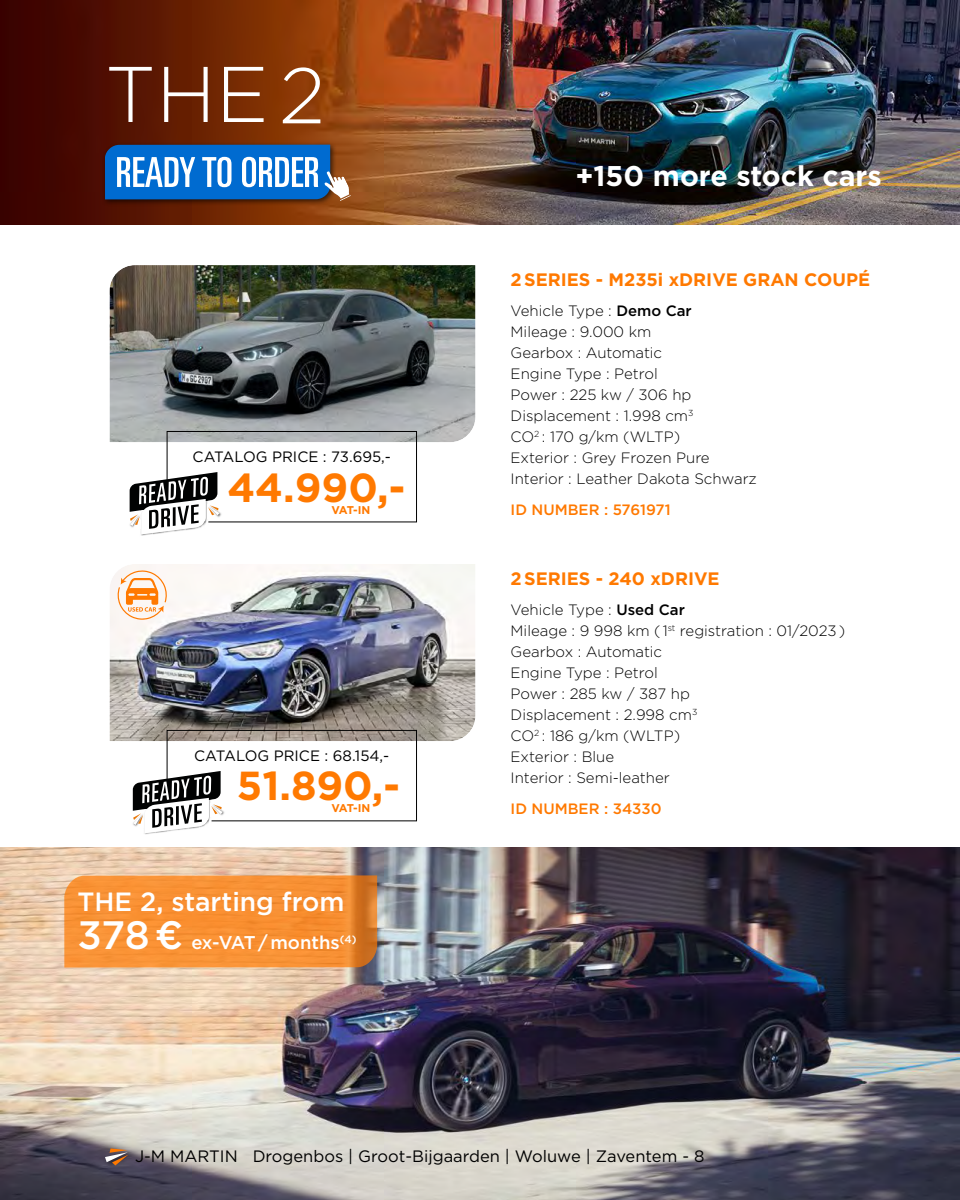
<style>
.page{position:relative;width:960px;height:1200px;background:#fff}
.page>*{position:absolute;margin:0;border:0;box-sizing:border-box;transform-origin:0 0}
.t1{font:300 78.75px "Gotham";color:#fff}
.t2{font:700 40.5px "Gotham";color:#ff7900}
.t3{font:700 28.5px "Gotham";color:#fff}
.t4{font:500 26.4px "Gotham";color:#fff}
.t5{font:500 18.45px "Gotham";color:#fff}
.t6{font:700 18px "Gotham";color:#ff7900}
.t7{font:16.5px "Gotham";color:#000}
.t8{font:300 15px/21px "Gotham";color:#000}
.t9{font:15px "Gotham";color:#000}
.t10{font:500 15px "Gotham";color:#ff7900}
.t11{font:700 11.25px "Gotham";letter-spacing:-.09em;color:#ff7900}
.s1{font-size:39.6px}
.s2{font-weight:500}
</style>
<div class="page">
<img style="left:0;top:0;width:960px;height:225px">
<img style="left:109px;top:564px;width:367px;height:184px">
<div style="left:167px;top:730px;width:250px;height:91px;border:1px solid #000"></div>
<svg style="left:133px;top:770px;width:92px;height:65px"></svg>
<img style="left:0;top:848px;width:960px;height:352px">
<div style="left:103px;top:1150px;width:31px;height:19px;background:#000;opacity:.6"></div>
<svg style="left:105px;top:1148px;width:23px;height:17px"></svg>
<svg style="left:64px;top:875px;width:313px;height:93px;background:#f48f34"></svg>
<svg style="left:117px;top:570px;width:50px;height:50px"></svg>
<div style="left:102px;top:142px;width:235px;height:64px;background:#000;opacity:.6"></div>
<svg style="left:105px;top:145px;width:246px;height:56px"></svg>
<img style="left:109px;top:265px;width:367px;height:184px">
<div style="left:167px;top:431px;width:250px;height:91px;border:1px solid #000"></div>
<svg style="left:130px;top:471px;width:89px;height:65px"></svg>
<h1 class="t1" style="left:105px;top:44px;width:222px">THE 2</h1>
<p class="t9" style="left:193px;top:447px;width:200px">CATALOG PRICE : 73.695,-</p>
<h2 class="t2" style="left:227px;top:460px;width:179px">44.990,-</h2>
<p class="t11" style="left:332px;top:502px;width:40px">VAT-IN</p>
<p class="t9" style="left:194px;top:746px;width:197px">CATALOG PRICE : 68.154,-</p>
<h2 class="t2" style="left:237px;top:759px;width:165px">51.890,-</h2>
<p class="t11" style="left:332px;top:801px;width:40px">VAT-IN</p>
<h3 class="t4" style="left:77px;top:884px;width:269px">THE 2, starting from</h3>
<p class="t5" style="left:77px;top:930px;width:281px"><span class="s1">378 €</span> ex-VAT / months<sup>(4)</sup></p>
<h3 class="t3" style="left:575px;top:157px;width:308px">+150 more stock cars</h3>
<p class="t6" style="left:511px;top:268px;width:361px">2 SERIES - M235i xDRIVE GRAN COUPÉ</p>
<p class="t8" style="left:511px;top:300px;width:248px">Vehicle Type : <span class="s2">Demo Car<br></span>Mileage : 9.000 km<br>Gearbox : Automatic<br>Engine Type : Petrol<br>Power : 225 kw / 306 hp<br>Displacement : 1.998 cm<sup>3<br></sup>CO<sup>2</sup> : 170 g/km (WLTP)<br>Exterior : Grey Frozen Pure<br>Interior : Leather Dakota Schwarz</p>
<p class="t10" style="left:511px;top:500px;width:162px">ID NUMBER : 5761971</p>
<p class="t6" style="left:511px;top:567px;width:211px">2 SERIES - 240 xDRIVE</p>
<p class="t8" style="left:511px;top:599px;width:336px">Vehicle Type : <span class="s2">Used Car<br></span>Mileage : 9 998 km ( 1<sup>st</sup> registration : 01/2023 )<br>Gearbox : Automatic<br>Engine Type : Petrol<br>Power : 285 kw / 387 hp<br>Displacement : 2.998 cm<sup>3<br></sup>CO<sup>2</sup> : 186 g/km (WLTP)<br>Exterior : Blue<br>Interior : Semi-leather</p>
<p class="t10" style="left:511px;top:799px;width:153px">ID NUMBER : 34330</p>
<p class="t7" style="left:135px;top:1145px;width:571px">J-M MARTIN Drogenbos | Groot-Bijgaarden | Woluwe | Zaventem - 8</p>
</div>
